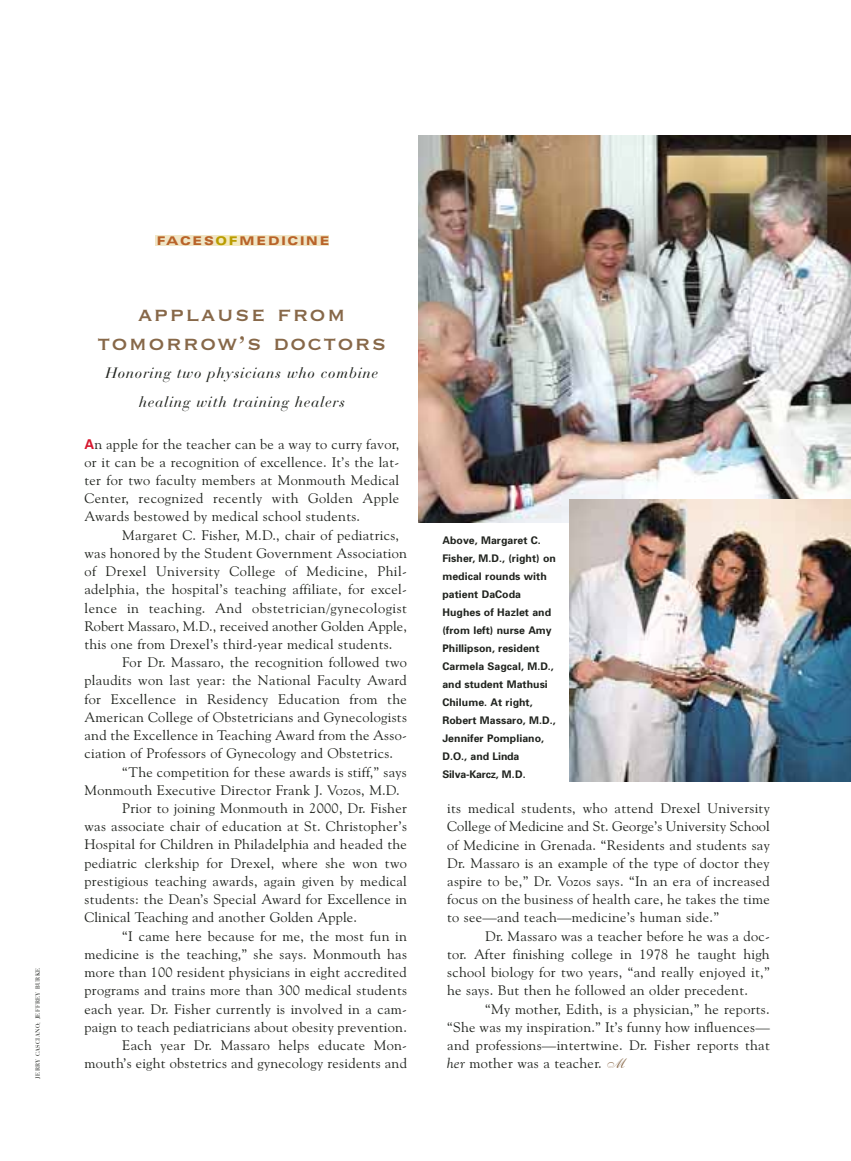
<style>
.page{position:relative;width:851px;height:1161px;background:#fff}
.page>*{position:absolute;margin:0;border:0;box-sizing:border-box;transform-origin:0 0}
.t1{font:25.5px/28.5px "Copperplate Thirty One BC";letter-spacing:.06em;color:#876849;text-align:center}
.t2{font:italic 15px/28.5px "Bauer Bodoni";letter-spacing:.045em;color:#20231e;text-align:center}
.t3{font:13.8px/18.1px "Goudy Old Style BT";letter-spacing:.02em;color:#20231e;text-align:justify;scale:1.04 1}
.t4{font:900 expanded 12px "Univers";letter-spacing:.15em;color:#b96329}
.t5{font:700 10.5px/18px "Univers";letter-spacing:.005em;color:#20231e}
.t6{font:6px "Bauer Bodoni";letter-spacing:.055em;color:#20231e}
.s1{color:#ba9d00}
.s2{font-family:"Univers";font-weight:700;font-size:13.5px;color:#d7172f}
.s3{font-style:italic}
.s4{font-family:"Shelley Allegro BT";color:#876849}
</style>
<div class="page">
<div style="left:216px;top:235px;width:29px;height:10px;background:#f3e9bd"></div>
<div style="left:155px;top:235px;width:61px;height:10px;background:#f0e6c6"></div>
<div style="left:245px;top:235px;width:84px;height:10px;background:#f0e6c6"></div>
<img style="left:418px;top:135px;width:432px;height:387px">
<img style="left:570px;top:499px;width:280px;height:283px">
<p class="t6" style="left:35px;top:1078px;width:112px;rotate:-90deg">JERRY CASCIANO; JEFFREY BURKE</p>
<p class="t4" style="left:157px;top:236px;width:174px">FACES<span class="s1">OF</span>MEDICINE</p>
<h1 class="t1" style="left:97px;top:298px;width:290px">applause from tomorrow’s doctors</h1>
<p class="t2" style="left:105px;top:361px;width:274px">Honoring two physicians who combine healing with training healers</p>
<p class="t3" style="left:84px;top:436px;width:304px"><span class="s2">A</span>n apple for the teacher can be a way to curry favor, or it can be a recognition of excellence. It’s the lat&shy;ter for two faculty members at Monmouth Medical Center, recognized recently with Golden Apple Awards bestowed by medical school students.</p>
<p class="t3" style="left:84px;top:527px;width:311px;text-align:left;text-indent:38px">Margaret C. Fisher, M.D., chair of pediatrics, was honored by the Student Government Association of Drexel University College of Medicine, Phil&shy;adelphia, the hospital’s teaching affiliate, for excel&shy;lence in teaching. And obstetrician/gynecologist Robert Massaro, M.D., received another Golden Apple, this one from Drexel’s third-year medical students.</p>
<p class="t3" style="left:84px;top:654px;width:311px;text-indent:38px">For Dr. Massaro, the recognition followed two plaudits won last year: the National Faculty Award for Excellence in Residency Education from the American College of Obstetricians and Gynecologists and the Excellence in Teaching Award from the Asso&shy;ciation of Professors of Gynecology and Obstetrics.</p>
<p class="t3" style="left:122px;top:764px;width:275px">“The competition for these awards is stiff,” says</p>
<p class="t3" style="left:84px;top:782px;width:305px">Monmouth Executive Director Frank J. Vozos, M.D.</p>
<p class="t3" style="left:122px;top:800px;width:275px">Prior to joining Monmouth in 2000, Dr. Fisher</p>
<p class="t3" style="left:84px;top:818px;width:311px">was associate chair of education at St. Christopher’s</p>
<p class="t3" style="left:84px;top:837px;width:311px">Hospital for Children in Philadelphia and headed the</p>
<p class="t3" style="left:84px;top:855px;width:311px">pediatric clerkship for Drexel, where she won two</p>
<p class="t3" style="left:84px;top:873px;width:311px">prestigious teaching awards, again given by medical</p>
<p class="t3" style="left:84px;top:891px;width:311px">students: the Dean’s Special Award for Excellence in</p>
<p class="t3" style="left:84px;top:910px;width:263px">Clinical Teaching and another Golden Apple.</p>
<p class="t3" style="left:122px;top:928px;width:275px">“I came here because for me, the most fun in</p>
<p class="t3" style="left:84px;top:946px;width:311px">medicine is the teaching,” she says. Monmouth has</p>
<p class="t3" style="left:84px;top:964px;width:311px">more than 100 resident physicians in eight accredited</p>
<p class="t3" style="left:84px;top:982px;width:311px">programs and trains more than 300 medical students</p>
<p class="t3" style="left:84px;top:1001px;width:311px">each year. Dr. Fisher currently is involved in a cam-</p>
<p class="t3" style="left:84px;top:1019px;width:311px">paign to teach pediatricians about obesity prevention.</p>
<p class="t3" style="left:122px;top:1037px;width:275px">Each year Dr. Massaro helps educate Mon-</p>
<p class="t3" style="left:84px;top:1055px;width:311px">mouth’s eight obstetrics and gynecology residents and</p>
<p class="t5" style="left:442px;top:532px;width:115px">Above, Margaret C.<br>Fisher, M.D., (right) on medical rounds with patient DaCoda<br>Hughes of Hazlet and (from left) nurse Amy<br>Phillipson, resident<br>Carmela Sagcal, M.D., and student Mathusi<br>Chilume. At right,<br>Robert Massaro, M.D.,<br>Jennifer Pompliano,<br>D.O., and Linda<br>Silva-Karcz, M.D.</p>
<p class="t3" style="left:447px;top:800px;width:311px">its medical students, who attend Drexel University College of Medicine and St. George’s University School of Medicine in Grenada. “Residents and students say Dr. Massaro is an example of the type of doctor they aspire to be,” Dr. Vozos says. “In an era of increased focus on the business of health care, he takes the time to see—and teach—medicine’s human side.”</p>
<p class="t3" style="left:447px;top:928px;width:311px;text-indent:38px">Dr. Massaro was a teacher before he was a doc&shy;tor. After finishing college in 1978 he taught high school biology for two years, “and really enjoyed it,” he says. But then he followed an older precedent.</p>
<p class="t3" style="left:447px;top:1001px;width:312px;text-indent:38px">“My mother, Edith, is a physician,” he reports. “She was my inspiration.” It’s funny how influences— and professions—intertwine. Dr. Fisher reports that <span class="s3">her</span> mother was a teacher. <span class="s4">M</span></p>
</div>
